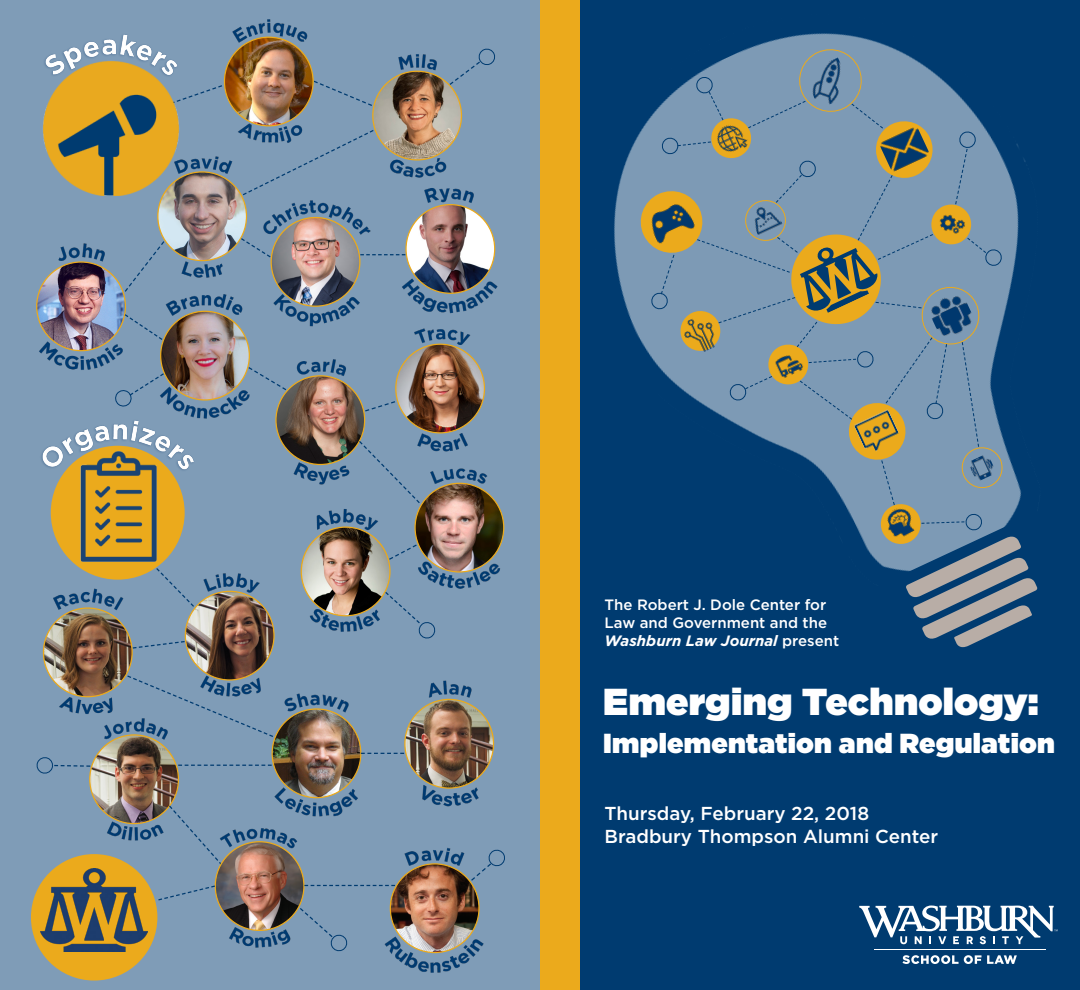
<style>
.page{position:relative;width:1080px;height:990px;background:#fff}
.page>*{position:absolute;margin:0;border:0;box-sizing:border-box;transform-origin:0 0}
.t1{font:900 37.5px "Gotham";letter-spacing:.005em;color:#fff}
.t2{font:900 27.5px "Gotham";letter-spacing:.01em;color:#fff}
.t3{font:500 18.75px "Gotham";color:#fff}
.t4{font:500 15px/18px "Gotham";color:#fff}
.s1{font-weight:700;font-style:italic}
</style>
<div class="page">
<div style="left:0;top:0;width:542px;height:990px;background:#7f9cb7"></div>
<div style="left:572px;top:0;width:508px;height:990px;background:#003b70"></div>
<img style="left:614px;top:33px;width:272px;height:299px">
<svg style="left:636px;top:45px;width:402px;height:603px"></svg>
<svg style="left:859px;top:906px;width:199px;height:38px"></svg>
<svg style="left:902px;top:955px;width:79px;height:9px"></svg>
<svg style="left:987px;top:955px;width:30px;height:9px"></svg>
<hr style="left:874px;top:949px;width:172px;height:1px;background:#fff">
<div style="left:540px;top:0;width:40px;height:990px;background:#ebaa1c"></div>
<img style="left:51px;top:35px;width:114px;height:20px">
<img style="left:372px;top:54px;width:91px;height:112px">
<img style="left:373px;top:71px;width:88px;height:89px;border-radius:44px">
<div style="left:51px;top:446px;width:134px;height:134px;background:#ebaa1c;border-radius:50%"></div>
<img style="left:41px;top:421px;width:153px;height:116px">
<img style="left:72px;top:445px;width:89px;height:122px">
<svg style="left:338px;top:80px;width:35px;height:27px"></svg>
<img style="left:390px;top:166px;width:108px;height:141px">
<img style="left:406px;top:205px;width:89px;height:88px;border-radius:44px">
<div style="left:31px;top:854px;width:126px;height:127px;background:#ebaa1c;border-radius:50%"></div>
<img style="left:190px;top:19px;width:146px;height:115px">
<img style="left:224px;top:37px;width:89px;height:89px;border-radius:44px">
<img style="left:240px;top:181px;width:158px;height:146px">
<img style="left:271px;top:218px;width:89px;height:88px">
<img style="left:158px;top:172px;width:89px;height:89px;border-radius:44px">
<img style="left:121px;top:156px;width:119px;height:117px">
<img style="left:36px;top:225px;width:128px;height:145px">
<img style="left:37px;top:262px;width:88px;height:89px;border-radius:44px">
<img style="left:149px;top:273px;width:140px;height:154px">
<img style="left:161px;top:311px;width:88px;height:89px;border-radius:44px">
<img style="left:359px;top:307px;width:127px;height:140px">
<img style="left:396px;top:344px;width:88px;height:89px;border-radius:44px">
<img style="left:240px;top:340px;width:163px;height:145px">
<img style="left:276px;top:376px;width:89px;height:88px;border-radius:44px">
<img style="left:426px;top:447px;width:79px;height:142px">
<img style="left:415px;top:483px;width:89px;height:89px;border-radius:44px">
<img style="left:304px;top:497px;width:122px;height:135px">
<img style="left:301px;top:527px;width:89px;height:89px;border-radius:44px">
<img style="left:258px;top:694px;width:107px;height:121px">
<svg style="left:123px;top:240px;width:43px;height:53px"></svg>
<svg style="left:123px;top:313px;width:41px;height:28px"></svg>
<svg style="left:448px;top:48px;width:47px;height:38px"></svg>
<img style="left:65px;top:735px;width:149px;height:126px">
<img style="left:90px;top:735px;width:88px;height:89px;border-radius:44px">
<svg style="left:168px;top:804px;width:46px;height:57px"></svg>
<img style="left:178px;top:807px;width:162px;height:141px">
<img style="left:215px;top:842px;width:89px;height:88px;border-radius:44px">
<img style="left:351px;top:847px;width:133px;height:126px">
<img style="left:390px;top:864px;width:89px;height:89px;border-radius:44px">
<svg style="left:470px;top:849px;width:35px;height:33px"></svg>
<svg style="left:115px;top:372px;width:50px;height:36px"></svg>
<svg style="left:247px;top:366px;width:41px;height:25px"></svg>
<svg style="left:358px;top:440px;width:63px;height:65px"></svg>
<img style="left:150px;top:555px;width:163px;height:162px">
<img style="left:185px;top:591px;width:89px;height:89px;border-radius:44px">
<img style="left:367px;top:680px;width:128px;height:127px">
<img style="left:405px;top:699px;width:89px;height:89px;border-radius:44px">
<img style="left:42px;top:570px;width:128px;height:165px">
<img style="left:43px;top:608px;width:89px;height:89px;border-radius:44px">
<svg style="left:158px;top:885px;width:58px;height:16px"></svg>
<svg style="left:384px;top:591px;width:52px;height:48px"></svg>
<svg style="left:299px;top:907px;width:49px;height:45px"></svg>
<svg style="left:304px;top:885px;width:91px;height:1px"></svg>
<svg style="left:361px;top:753px;width:43px;height:1px"></svg>
<svg style="left:178px;top:765px;width:94px;height:1px"></svg>
<svg style="left:388px;top:543px;width:30px;height:18px"></svg>
<svg style="left:360px;top:254px;width:45px;height:1px"></svg>
<svg style="left:364px;top:400px;width:33px;height:12px"></svg>
<svg style="left:240px;top:237px;width:32px;height:22px"></svg>
<svg style="left:241px;top:129px;width:134px;height:67px"></svg>
<svg style="left:155px;top:567px;width:40px;height:41px"></svg>
<svg style="left:131px;top:640px;width:55px;height:9px"></svg>
<svg style="left:126px;top:674px;width:149px;height:64px"></svg>
<svg style="left:36px;top:755px;width:56px;height:20px"></svg>
<img style="left:43px;top:55px;width:141px;height:140px">
<img style="left:40px;top:868px;width:108px;height:83px">
<p class="t4" style="left:605px;top:596px;width:236px">The Robert J. Dole Center for<br>Law and Government and the<br><span class="s1">Washburn Law Journal</span> present</p>
<p class="t1" style="left:603px;top:675px;width:437px">Emerging Technology:</p>
<p class="t2" style="left:603px;top:724px;width:453px">Implementation and Regulation</p>
<p class="t3" style="left:605px;top:802px;width:266px">Thursday, February 22, 2018</p>
<p class="t3" style="left:605px;top:824px;width:335px">Bradbury Thompson Alumni Center</p>
</div>
